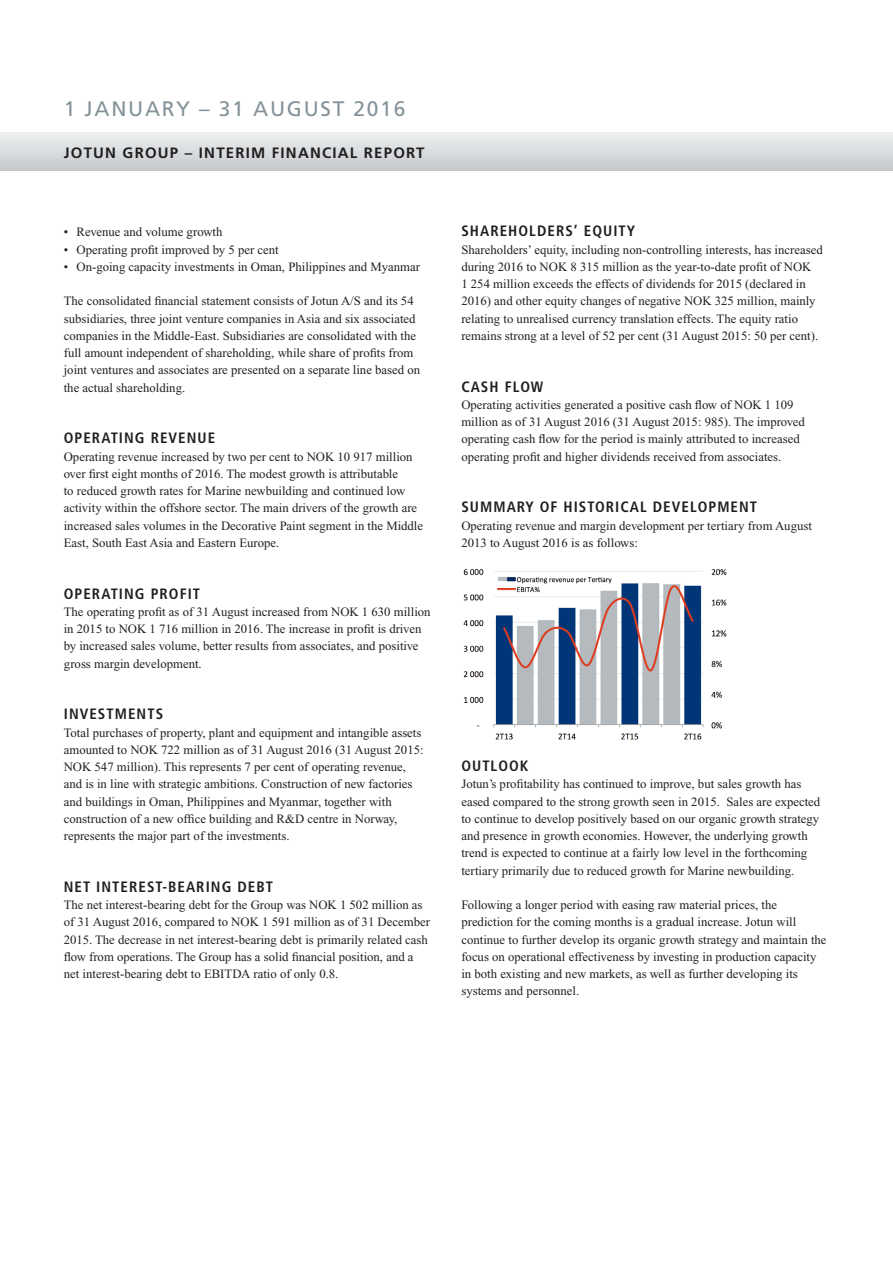
<style>
.page{position:relative;width:893px;height:1263px;background:#fff}
.page>*{position:absolute;margin:0;border:0;box-sizing:border-box;transform-origin:0 0}
.t1{font:21px "Frutiger";letter-spacing:.08em;color:#84939a}
.Mellom_1{font:700 condensed 15px "Frutiger";letter-spacing:.07em;color:#231f20}
.t2{font:700 15px "Frutiger";letter-spacing:.08em;color:#231f20}
.Brødtekst{font:12.75px/17.2px "Times New Roman";color:#231f20}
.Bullet{font:12.75px "Times New Roman";color:#231f20}
</style>
<div class="page">
<div style="left:0;top:133px;width:893px;height:38px;background:linear-gradient(to bottom,#eceff0,#c7cacc)"></div>
<img style="left:463px;top:568px;width:264px;height:172px">
<p class="t1" style="left:64px;top:96px;width:343px">1 JANUARY – 31 AUGUST 2016</p>
<p class="t2" style="left:64px;top:144px;width:362px">JOTUN GROUP – INTERIM FINANCIAL REPORT</p>
<p class="Bullet" style="left:64px;top:225px;width:160px">• Revenue and volume growth</p>
<p class="Brødtekst" style="left:64px;top:241px;width:216px">• Operating profit improved by 5 per cent</p>
<p class="Brødtekst" style="left:64px;top:258px;width:358px">• On-going capacity investments in Oman, Philippines and Myanmar</p>
<p class="Brødtekst" style="left:64px;top:292px;width:358px">The consolidated financial statement consists of Jotun A/S and its 54 subsidiaries, three joint venture companies in Asia and six associated companies in the Middle-East. Subsidiaries are consolidated with the full amount independent of shareholding, while share of profits from joint ventures and associates are presented on a separate line based on the actual shareholding.</p>
<p class="Mellom_1" style="left:64px;top:429px;width:153px">OPERATING REVENUE</p>
<p class="Brødtekst" style="left:64px;top:448px;width:361px">Operating revenue increased by two per cent to NOK 10 917 million over first eight months of 2016. The modest growth is attributable<br>to reduced growth rates for Marine newbuilding and continued low activity within the offshore sector. The main drivers of the growth are increased sales volumes in the Decorative Paint segment in the Middle East, South East Asia and Eastern Europe.</p>
<p class="Mellom_1" style="left:64px;top:584px;width:138px">OPERATING PROFIT</p>
<p class="Brødtekst" style="left:64px;top:603px;width:368px">The operating profit as of 31 August increased from NOK 1 630 million in 2015 to NOK 1 716 million in 2016. The increase in profit is driven by increased sales volume, better results from associates, and positive gross margin development.</p>
<p class="Mellom_1" style="left:64px;top:705px;width:101px">INVESTMENTS</p>
<p class="Brødtekst" style="left:64px;top:724px;width:361px">Total purchases of property, plant and equipment and intangible assets amounted to NOK 722 million as of 31 August 2016 (31 August 2015:<br>NOK 547 million). This represents 7 per cent of operating revenue, and is in line with strategic ambitions. Construction of new factories and buildings in Oman, Philippines and Myanmar, together with construction of a new office building and R&amp;D centre in Norway, represents the major part of the investments.</p>
<p class="Mellom_1" style="left:64px;top:878px;width:211px">NET INTEREST-BEARING DEBT</p>
<p class="Brødtekst" style="left:64px;top:896px;width:368px">The net interest-bearing debt for the Group was NOK 1 502 million as of 31 August 2016, compared to NOK 1 591 million as of 31 December 2015. The decrease in net interest-bearing debt is primarily related cash flow from operations. The Group has a solid financial position, and a net interest-bearing debt to EBITDA ratio of only 0.8.</p>
<p class="Mellom_1" style="left:461px;top:222px;width:175px">SHAREHOLDERS’ EQUITY</p>
<p class="Brødtekst" style="left:461px;top:241px;width:363px">Shareholders’ equity, including non-controlling interests, has increased during 2016 to NOK 8 315 million as the year-to-date profit of NOK<br>1 254 million exceeds the effects of dividends for 2015 (declared in 2016) and other equity changes of negative NOK 325 million, mainly relating to unrealised currency translation effects. The equity ratio remains strong at a level of 52 per cent (31 August 2015: 50 per cent).</p>
<p class="Mellom_1" style="left:461px;top:377px;width:84px">CASH FLOW</p>
<p class="Brødtekst" style="left:461px;top:396px;width:345px">Operating activities generated a positive cash flow of NOK 1 109 million as of 31 August 2016 (31 August 2015: 985). The improved operating cash flow for the period is mainly attributed to increased operating profit and higher dividends received from associates.</p>
<p class="Mellom_1" style="left:461px;top:498px;width:297px">SUMMARY OF HISTORICAL DEVELOPMENT</p>
<p class="Brødtekst" style="left:461px;top:517px;width:352px">Operating revenue and margin development per tertiary from August<br>2013 to August 2016 is as follows:</p>
<p class="Mellom_1" style="left:461px;top:757px;width:69px">OUTLOOK</p>
<p class="Brødtekst" style="left:461px;top:775px;width:360px">Jotun’s profitability has continued to improve, but sales growth has eased compared to the strong growth seen in 2015. Sales are expected to continue to develop positively based on our organic growth strategy and presence in growth economies. However, the underlying growth trend is expected to continue at a fairly low level in the forthcoming tertiary primarily due to reduced growth for Marine newbuilding.</p>
<p class="Brødtekst" style="left:461px;top:896px;width:367px">Following a longer period with easing raw material prices, the prediction for the coming months is a gradual increase. Jotun will continue to further develop its organic growth strategy and maintain the focus on operational effectiveness by investing in production capacity in both existing and new markets, as well as further developing its systems and personnel.</p>
</div>
